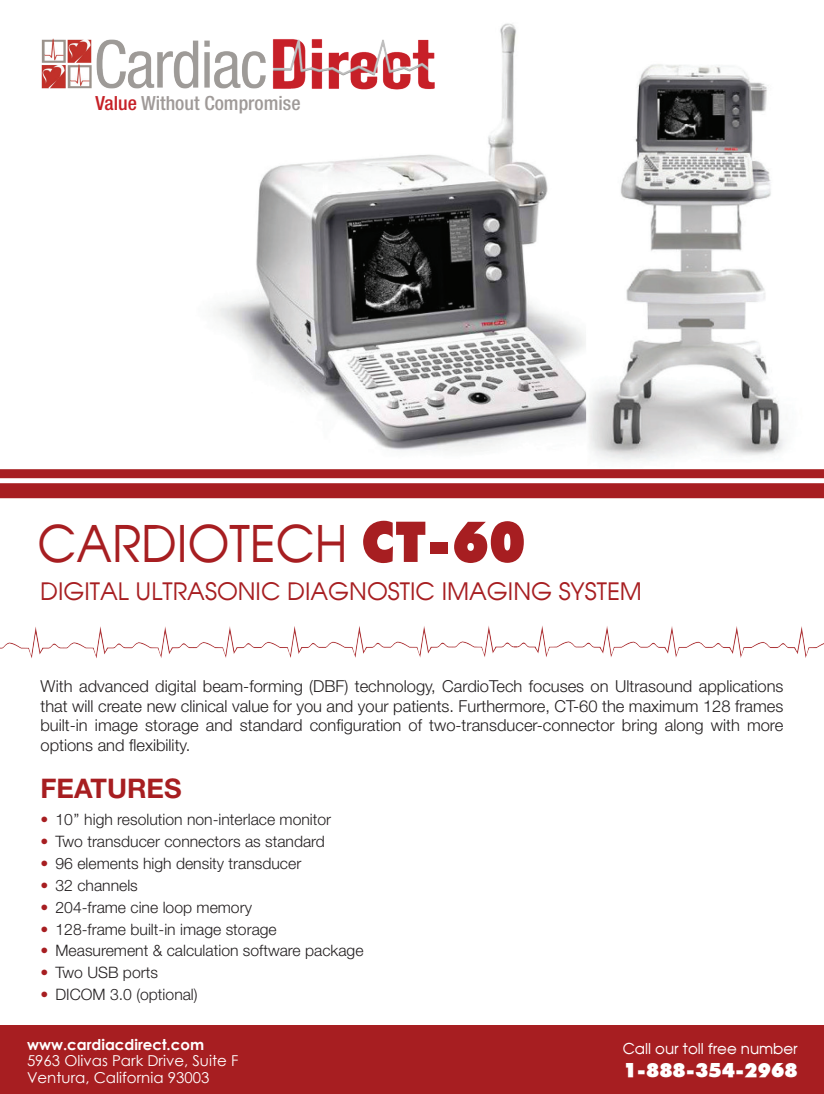
<style>
.page{position:relative;width:824px;height:1094px;background:#fff}
.page>*{position:absolute;margin:0;border:0;box-sizing:border-box;transform-origin:0 0}
.t1{font:50.4px "Moderne";color:#a71e21;scale:.95 1}
.t2{font:700 27px "Helvetica Neue LT Std";color:#a71e21}
.t3{font:24px "Moderne";color:#a71e21}
.t4{font:500 condensed 19.5px "Helvetica Neue LT Std";color:#9f9a98}
.t5{font:19.5px "Modern Blck";color:#fff}
.t6{font:300 16.5px/19.8px "Helvetica Neue LT Std";color:#231f20;text-align:justify}
.t7{font:300 15.75px "Helvetica Neue LT Std";color:#231f20}
.t8{font:15px/16.5px "Century Gothic";color:#fff}
.t9{font:700 15px "Century Gothic";color:#fff}
.t10{font:15px "Moderne";color:#fff}
.s1{color:#c62026}
.s2{font-family:"Modern Blck";font-size:56.7px}
.s3{color:#a71e21}
</style>
<div class="page">
<img style="left:214px;top:23px;width:571px;height:438px">
<div style="left:0;top:1025px;width:824px;height:69px;background:#a71e21"></div>
<img style="left:0;top:625px;width:824px;height:33px">
<img style="left:41px;top:38px;width:393px;height:53px">
<div style="left:0;top:469px;width:824px;height:9px;background:#a71e21"></div>
<div style="left:0;top:483px;width:824px;height:15px;background:#a71e21"></div>
<p class="t4" style="left:95px;top:91px;width:207px"><span class="s1">Value</span> Without Compromise</p>
<h1 class="t1" style="left:37px;top:512px;width:515px">CARDIOTECH <span class="s2">cT-60</span></h1>
<h3 class="t3" style="left:40px;top:576px;width:603px">DIGITAL ULTRASONIC DIAGNOSTIC IMAGING SYSTEM</h3>
<p class="t6" style="left:40px;top:675px;width:744px">With advanced digital beam-forming (DBF) technology, CardioTech focuses on Ultrasound applications that will create new clinical value for you and your patients. Furthermore, CT-60 the maximum 128 frames built-in image storage and standard configuration of two-transducer-connector bring along with more options and flexibility.</p>
<h2 class="t2" style="left:40px;top:771px;width:143px">FEATURES</h2>
<p class="t7" style="left:40px;top:809px;width:292px"><span class="s3">•</span> 10’’ high resolution non-interlace monitor</p>
<p class="t7" style="left:40px;top:831px;width:286px"><span class="s3">•</span> Two transducer connectors as standard</p>
<p class="t7" style="left:40px;top:853px;width:262px"><span class="s3">•</span> 96 elements high density transducer</p>
<p class="t7" style="left:40px;top:875px;width:99px"><span class="s3">•</span> 32 channels</p>
<p class="t7" style="left:40px;top:897px;width:213px"><span class="s3">•</span> 204-frame cine loop memory</p>
<p class="t7" style="left:40px;top:919px;width:238px"><span class="s3">•</span> 128-frame built-in image storage</p>
<p class="t7" style="left:40px;top:941px;width:324px"><span class="s3">•</span> Measurement &amp; calculation software package</p>
<p class="t7" style="left:40px;top:963px;width:119px"><span class="s3">•</span> Two USB ports</p>
<p class="t7" style="left:40px;top:985px;width:159px"><span class="s3">•</span> DICOM 3.0 (optional)</p>
<p class="t9" style="left:27px;top:1033px;width:179px">www.cardiacdirect.com</p>
<p class="t8" style="left:27px;top:1052px;width:213px">5963 Olivas Park Drive, Suite F<br>Ventura, California 93003</p>
<p class="t10" style="left:622px;top:1038px;width:176px">Call our toll free number</p>
<p class="t5" style="left:623px;top:1057px;width:176px">1-888-354-2968</p>
</div>
